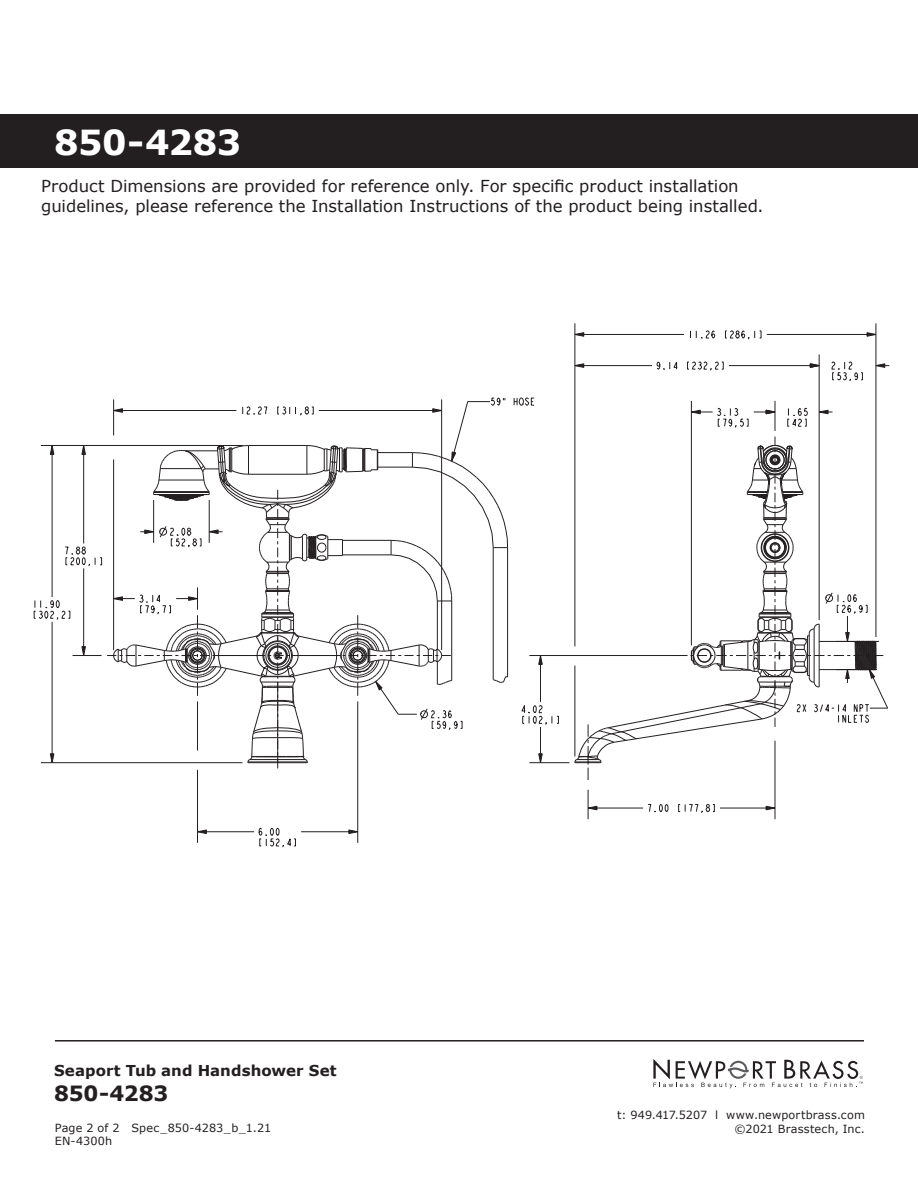
<style>
.page{position:relative;width:918px;height:1188px;background:#fff}
.page>*{position:absolute;margin:0;border:0;box-sizing:border-box;transform-origin:0 0}
.t1{font:700 34.5px "Verdana";letter-spacing:-.01em;color:#fff}
.t2{font:700 21px "Verdana";letter-spacing:-.01em;color:#231f20}
.t3{font:16.5px/19.8px "Verdana";color:#231f20}
.t4{font:700 15px "Verdana";letter-spacing:.005em;color:#231f20}
.t5{font:11.25px/13.5px "Verdana";letter-spacing:.015em;color:#231f20;text-align:right}
</style>
<div class="page">
<svg style="left:653px;top:1059px;width:210px;height:29px"></svg>
<hr style="left:55px;top:1040px;width:809px;height:2px;background:#231f20">
<div style="left:0;top:114px;width:918px;height:54px;background:#231f20"></div>
<svg style="left:648px;top:804px;width:21px;height:9px"></svg>
<svg style="left:678px;top:804px;width:37px;height:9px"></svg>
<svg style="left:766px;top:806px;width:9px;height:4px"></svg>
<svg style="left:831px;top:361px;width:32px;height:21px"></svg>
<svg style="left:787px;top:407px;width:21px;height:20px"></svg>
<svg style="left:521px;top:702px;width:38px;height:23px"></svg>
<svg style="left:538px;top:753px;width:5px;height:9px"></svg>
<svg style="left:538px;top:656px;width:5px;height:9px"></svg>
<svg style="left:258px;top:827px;width:38px;height:21px"></svg>
<svg style="left:348px;top:829px;width:9px;height:5px"></svg>
<svg style="left:198px;top:829px;width:9px;height:5px"></svg>
<svg style="left:656px;top:361px;width:22px;height:9px"></svg>
<svg style="left:687px;top:361px;width:37px;height:10px"></svg>
<svg style="left:810px;top:363px;width:9px;height:5px"></svg>
<svg style="left:574px;top:363px;width:10px;height:5px"></svg>
<svg style="left:690px;top:330px;width:26px;height:9px"></svg>
<svg style="left:725px;top:330px;width:36px;height:10px"></svg>
<svg style="left:574px;top:332px;width:10px;height:5px"></svg>
<svg style="left:867px;top:332px;width:9px;height:5px"></svg>
<svg style="left:514px;top:397px;width:21px;height:9px"></svg>
<hr style="left:540px;top:656px;width:1px;height:46px;background:#231f20">
<hr style="left:540px;top:727px;width:1px;height:36px;background:#231f20">
<hr style="left:575px;top:323px;width:1px;height:323px;background:#231f20">
<svg style="left:588px;top:790px;width:9px;height:29px"></svg>
<hr style="left:720px;top:808px;width:55px;height:1px;background:#231f20">
<hr style="left:588px;top:808px;width:55px;height:1px;background:#231f20">
<hr style="left:691px;top:401px;width:1px;height:244px;background:#231f20">
<hr style="left:529px;top:762px;width:40px;height:1px;background:#231f20">
<hr style="left:775px;top:741px;width:1px;height:78px;background:#231f20">
<hr style="left:775px;top:401px;width:1px;height:30px;background:#231f20">
<hr style="left:819px;top:354px;width:1px;height:266px;background:#231f20">
<hr style="left:529px;top:655px;width:150px;height:1px;background:#231f20">
<hr style="left:876px;top:323px;width:1px;height:314px;background:#231f20">
<svg style="left:691px;top:408px;width:85px;height:21px"></svg>
<svg style="left:819px;top:410px;width:13px;height:4px"></svg>
<hr style="left:729px;top:365px;width:90px;height:1px;background:#231f20">
<hr style="left:575px;top:365px;width:77px;height:1px;background:#231f20">
<svg style="left:875px;top:363px;width:14px;height:5px"></svg>
<hr style="left:767px;top:334px;width:109px;height:1px;background:#231f20">
<hr style="left:575px;top:334px;width:109px;height:1px;background:#231f20">
<hr style="left:301px;top:832px;width:57px;height:1px;background:#231f20">
<hr style="left:198px;top:832px;width:56px;height:1px;background:#231f20">
<hr style="left:197px;top:770px;width:1px;height:73px;background:#231f20">
<hr style="left:357px;top:701px;width:1px;height:142px;background:#231f20">
<svg style="left:574px;top:437px;width:314px;height:343px"></svg>
<svg style="left:34px;top:397px;width:474px;height:371px"></svg>
<h1 class="t1" style="left:54px;top:120px;width:189px">850-4283</h1>
<p class="t3" style="left:41px;top:177px;width:724px">Product Dimensions are provided for reference only. For specific product installation guidelines, please reference the Installation Instructions of the product being installed.</p>
<p class="t4" style="left:54px;top:1061px;width:284px">Seaport Tub and Handshower Set</p>
<p class="t2" style="left:54px;top:1079px;width:116px">850-4283</p>
<p class="t5" style="left:55px;top:1121px;width:218px;text-align:left">Page 2 of 2 Spec_850-4283_b_1.21<br>EN-4300h</p>
<p class="t5" style="left:617px;top:1109px;width:249px">t: 949.417.5207 l www.newportbrass.com ©2021 Brasstech, Inc.</p>
</div>
